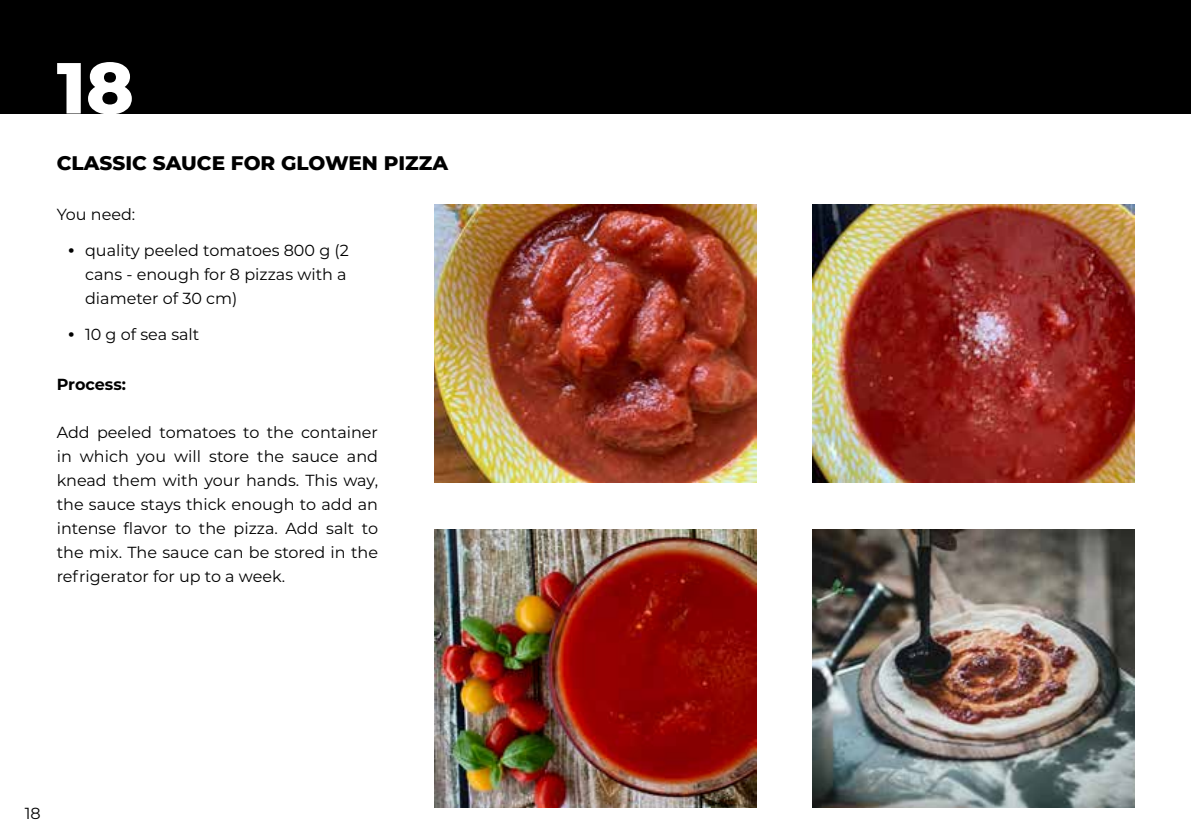
<style>
.page{position:relative;width:1191px;height:840px;background:#fff}
.page>*{position:absolute;margin:0;border:0;box-sizing:border-box;transform-origin:0 0}
.t1{font:800 72px "Montserrat";color:#fff}
.t2{font:800 20px "Montserrat";color:#000}
.t3{font:16px/24px "Montserrat";color:#000}
.t4{font:700 16px "Montserrat";letter-spacing:-.005em;color:#000}
.s1{font-weight:800}
</style>
<div class="page">
<div style="left:0;top:0;width:1191px;height:113px;background:#000"></div>
<img style="left:435px;top:204px;width:321px;height:278px">
<img style="left:435px;top:529px;width:321px;height:277px">
<img style="left:813px;top:204px;width:321px;height:278px">
<img style="left:813px;top:529px;width:321px;height:277px">
<h1 class="t1" style="left:57px;top:35px;width:79px">18</h1>
<p class="t2" style="left:57px;top:148px;width:393px">CLASSIC SAUCE FOR GLOWEN PIZZA</p>
<p class="t3" style="left:57px;top:201px;width:80px">You need:</p>
<p class="t3" style="left:85px;top:237px;width:265px;text-indent:-17px"><span class="s1">ظ</span> quality peeled tomatoes 800 g (2 cans - enough for 8 pizzas with a diameter of 30 cm)</p>
<p class="t3" style="left:68px;top:321px;width:133px"><span class="s1">ظ</span> 10 g of sea salt</p>
<p class="t4" style="left:57px;top:372px;width:71px">Process:</p>
<p class="t3" style="left:57px;top:419px;width:323px;text-align:justify">Add peeled tomatoes to the container in which you will store the sauce and knead them with your hands. This way, the sauce stays thick enough to add an intense flavor to the pizza. Add salt to the mix. The sauce can be stored in the refrigerator for up to a week.</p>
<p class="t3" style="left:25px;top:800px;width:17px">18</p>
</div>
